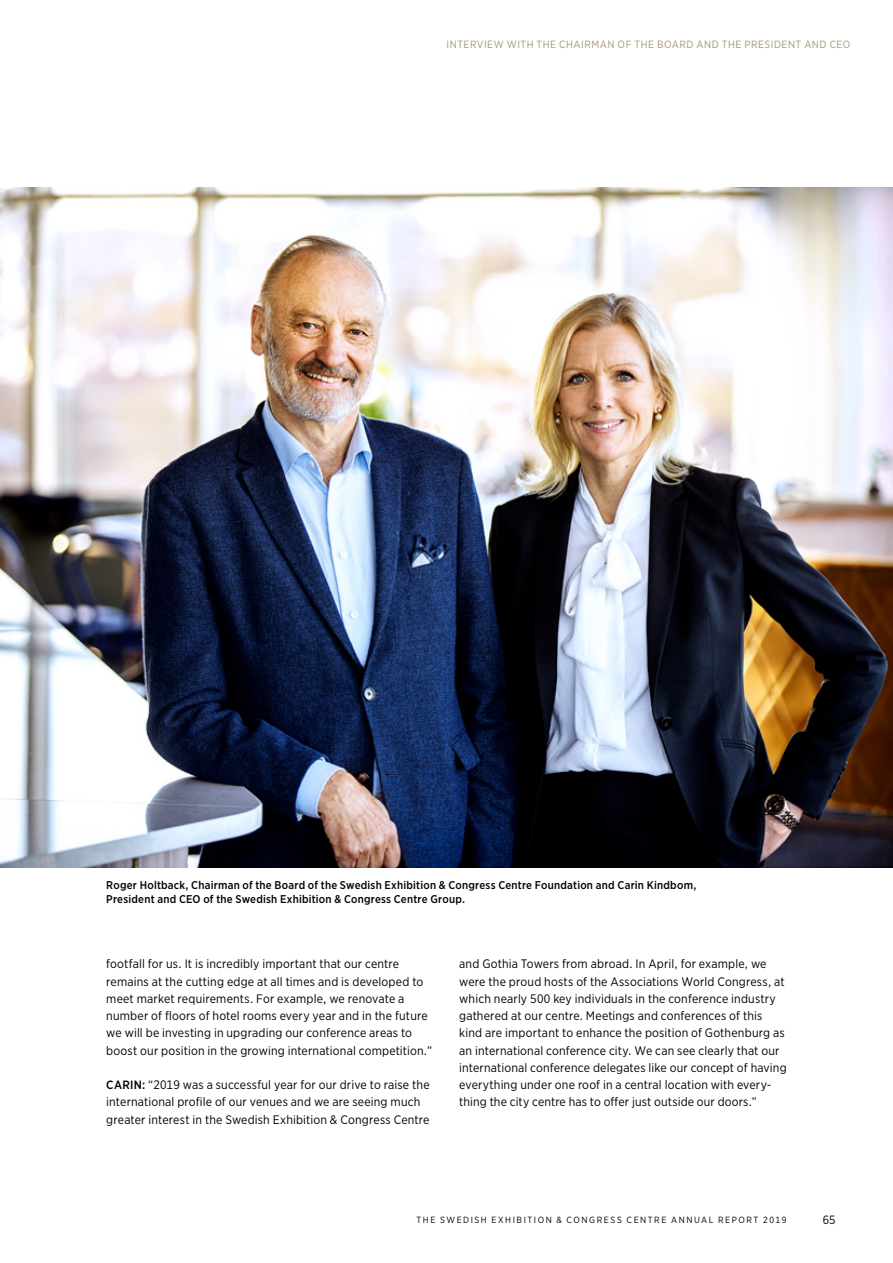
<style>
.page{position:relative;width:893px;height:1263px;background:#fff}
.page>*{position:absolute;margin:0;border:0;box-sizing:border-box;transform-origin:0 0}
.t1{font:12.3px/17.2px "Gotham Narrow";letter-spacing:.01em;color:#000}
.t2{font:12px "Gotham Narrow";color:#000}
.t3{font:500 11.25px/13.5px "Gotham Narrow";letter-spacing:.02em;color:#000}
.t4{font:10.5px "Gotham Narrow";letter-spacing:.05em;color:#a5967c}
.t5{font:9px "Gotham Narrow";letter-spacing:.17em;color:#000}
.s1{font-weight:500;font-size:12px}
</style>
<div class="page">
<img style="left:0;top:187px;width:893px;height:680px">
<p class="t4" style="left:447px;top:38px;width:405px">INTERVIEW WITH THE CHAIRMAN OF THE BOARD AND THE PRESIDENT AND CEO</p>
<p class="t3" style="left:106px;top:878px;width:592px">Roger Holtback, Chairman of the Board of the Swedish Exhibition &amp; Congress Centre Foundation and Carin Kindbom,<br>President and CEO of the Swedish Exhibition &amp; Congress Centre Group.</p>
<p class="t1" style="left:106px;top:955px;width:327px">footfall for us. It is incredibly important that our centre remains at the cutting edge at all times and is developed to meet market requirements. For example, we renovate a number of floors of hotel rooms every year and in the future we will be investing in upgrading our conference areas to boost our position in the growing international competition.”</p>
<p class="t1" style="left:106px;top:1076px;width:325px"><span class="s1">CARIN:</span> “2019 was a successful year for our drive to raise the international profile of our venues and we are seeing much greater interest in the Swedish Exhibition &amp; Congress Centre</p>
<p class="t1" style="left:459px;top:955px;width:329px">and Gothia Towers from abroad. In April, for example, we were the proud hosts of the Associations World Congress, at which nearly 500 key individuals in the conference industry gathered at our centre. Meetings and conferences of this kind are important to enhance the position of Gothenburg as an international conference city. We can see clearly that our international conference delegates like our concept of having everything under one roof in a central location with every&shy;thing the city centre has to offer just outside our doors.”</p>
<p class="t5" style="left:416px;top:1215px;width:372px">THE SWEDISH EXHIBITION &amp; CONGRESS CENTRE ANNUAL REPORT 2019</p>
<p class="t2" style="left:823px;top:1212px;width:14px">65</p>
</div>
